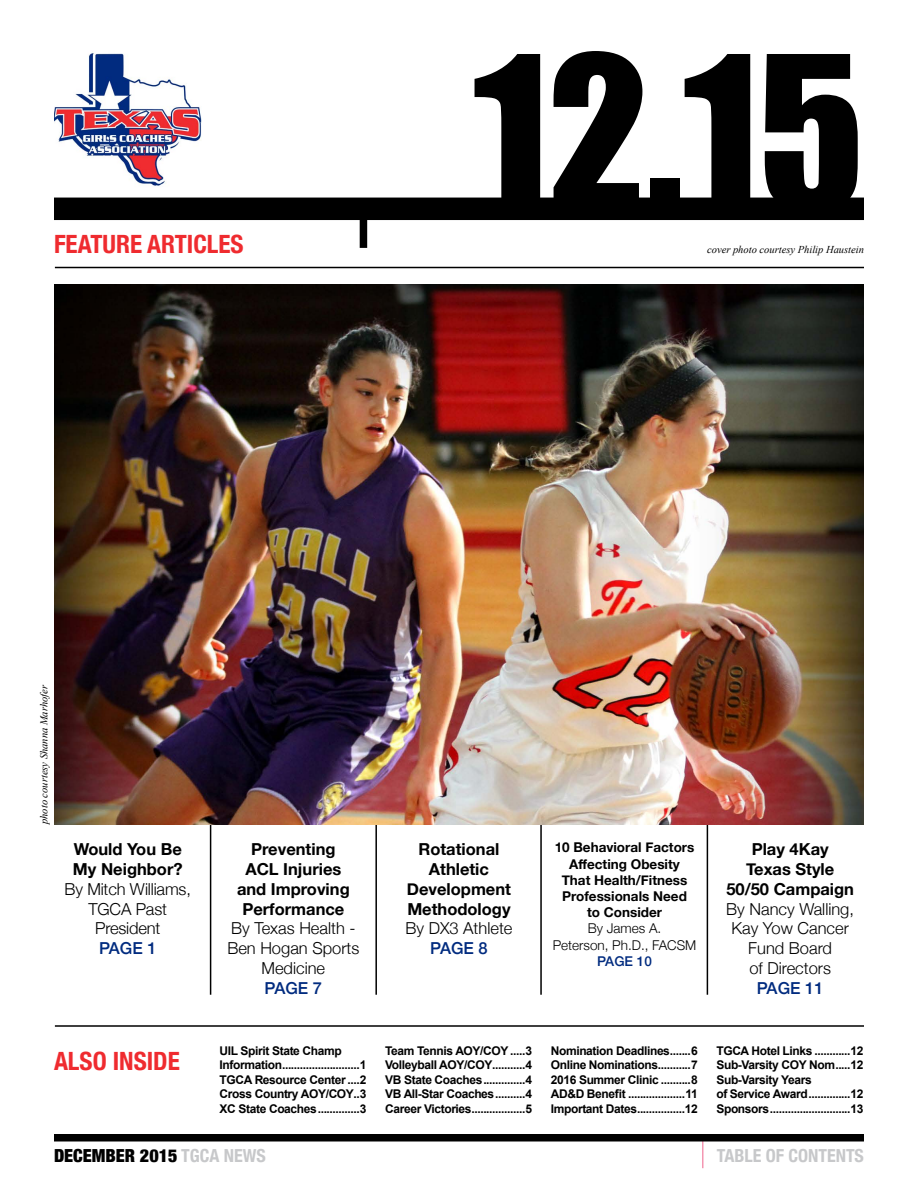
<style>
.page{position:relative;width:918px;height:1188px;background:#fff}
.page>*{position:absolute;margin:0;border:0;box-sizing:border-box;transform-origin:0 0}
.t1{font:196.8px "Impact";color:#000}
.t2{font:700 condensed 25.2px "Helvetica Neue";color:#ef2b2f}
.t3{font:900 condensed 18px "Helvetica Neue";color:#000}
.t4{font:700 condensed 18px "Helvetica Neue";color:#c7c8ca}
.t5{font:700 16.5px/19.8px "Helvetica Neue";color:#000;text-align:center}
.t6{font:300 16.5px/19.8px "Helvetica Neue";color:#000;text-align:center}
.t7{font:500 16.5px "Helvetica Neue";color:#012b7f}
.t8{font:700 13.5px/16.2px "Helvetica Neue";color:#000;text-align:center}
.t9{font:300 13.5px/16.2px "Helvetica Neue";color:#000;text-align:center}
.t10{font:500 13.5px "Helvetica Neue";color:#012b7f}
.t11{font:700 12px/14.4px "Arial";letter-spacing:-.03em;color:#000}
.t12{font:italic 10.5px "Times New Roman";color:#000}
.s1{font-weight:700;color:#c7c8ca}
</style>
<div class="page">
<hr style="left:210px;top:819px;width:1px;height:176px;background:#000">
<hr style="left:375px;top:819px;width:2px;height:176px;background:#000">
<hr style="left:540px;top:819px;width:2px;height:176px;background:#000">
<hr style="left:707px;top:819px;width:1px;height:176px;background:#000">
<hr style="left:702px;top:1138px;width:2px;height:30px;background:#f497b2">
<img style="left:54px;top:53px;width:148px;height:133px">
<div style="left:54px;top:198px;width:810px;height:22px;background:#000"></div>
<div style="left:360px;top:207px;width:7px;height:41px;background:#000"></div>
<hr style="left:55px;top:267px;width:809px;height:1px;background:#000">
<img style="left:55px;top:285px;width:809px;height:539px">
<hr style="left:55px;top:1025px;width:809px;height:2px;background:#000">
<div style="left:54px;top:1134px;width:810px;height:8px;background:#000"></div>
<h2 class="t2" style="left:54px;top:223px;width:191px">FEATURE ARTICLES</h2>
<h1 class="t1" style="left:473px;top:-20px;width:392px">12.15</h1>
<p class="t12" style="left:707px;top:243px;width:158px">cover photo courtesy Philip Haustein</p>
<p class="t12" style="left:37px;top:824px;width:141px;rotate:-90deg">photo courtesy Shanna Marhofer</p>
<h3 class="t5" style="left:73px;top:840px;width:111px;text-align:left">Would You Be<br>My Neighbor?</h3>
<h3 class="t6" style="left:65px;top:878px;width:128px">By Mitch Williams,<br>TGCA Past<br>President</h3>
<h3 class="t7" style="left:99px;top:935px;width:59px">PAGE 1</h3>
<h3 class="t5" style="left:237px;top:840px;width:114px">Preventing<br>ACL Injuries and Improving<br>Performance</h3>
<h3 class="t6" style="left:227px;top:917px;width:134px">By Texas Health -<br>Ben Hogan Sports<br>Medicine</h3>
<h3 class="t7" style="left:265px;top:975px;width:59px">PAGE 7</h3>
<h3 class="t5" style="left:407px;top:840px;width:106px">Rotational<br>Athletic<br>Development<br>Methodology</h3>
<h3 class="t6" style="left:405px;top:917px;width:108px">By DX3 Athlete</h3>
<h3 class="t7" style="left:430px;top:935px;width:59px">PAGE 8</h3>
<p class="t8" style="left:555px;top:840px;width:141px">10 Behavioral Factors<br>Affecting Obesity<br>That Health/Fitness<br>Professionals Need to Consider</p>
<p class="t9" style="left:553px;top:919px;width:145px">By James A.<br>Peterson, Ph.D., FACSM</p>
<p class="t10" style="left:597px;top:950px;width:56px">PAGE 10</p>
<h3 class="t5" style="left:726px;top:840px;width:129px">Play 4Kay<br>Texas Style<br>50/50 Campaign</h3>
<h3 class="t6" style="left:726px;top:898px;width:129px">By Nancy Walling,<br>Kay Yow Cancer<br>Fund Board<br>of Directors</h3>
<h3 class="t7" style="left:757px;top:975px;width:68px">PAGE 11</h3>
<p class="t11" style="left:220px;top:1044px;width:148px">UIL Spirit State Champ<br>Information..........................1<br>TGCA Resource Center ....2<br>Cross Country AOY/COY..3<br>XC State Coaches..............3</p>
<p class="t11" style="left:385px;top:1044px;width:148px;text-align:justify">Team Tennis AOY/COY .....3<br>Volleyball AOY/COY...........4<br>VB State Coaches..............4<br>VB All-Star Coaches..........4<br>Career Victories..................5</p>
<p class="t11" style="left:551px;top:1044px;width:149px;text-align:justify">Nomination Deadlines.......6<br>Online Nominations...........7<br>2016 Summer Clinic ..........8<br>AD&amp;D Benefit ...................11<br>Important Dates................12</p>
<p class="t11" style="left:716px;top:1044px;width:149px">TGCA Hotel Links ............12<br>Sub-Varsity COY Nom.....12<br>Sub-Varsity Years<br>of Service Award..............12<br>Sponsors...........................13</p>
<h3 class="t4" style="left:717px;top:1141px;width:149px">TABLE OF CONTENTS</h3>
<h2 class="t2" style="left:54px;top:1041px;width:127px">ALSO INSIDE</h2>
<h3 class="t3" style="left:54px;top:1141px;width:213px">DECEMBER 2015 <span class="s1">TGCA NEWS</span></h3>
</div>
